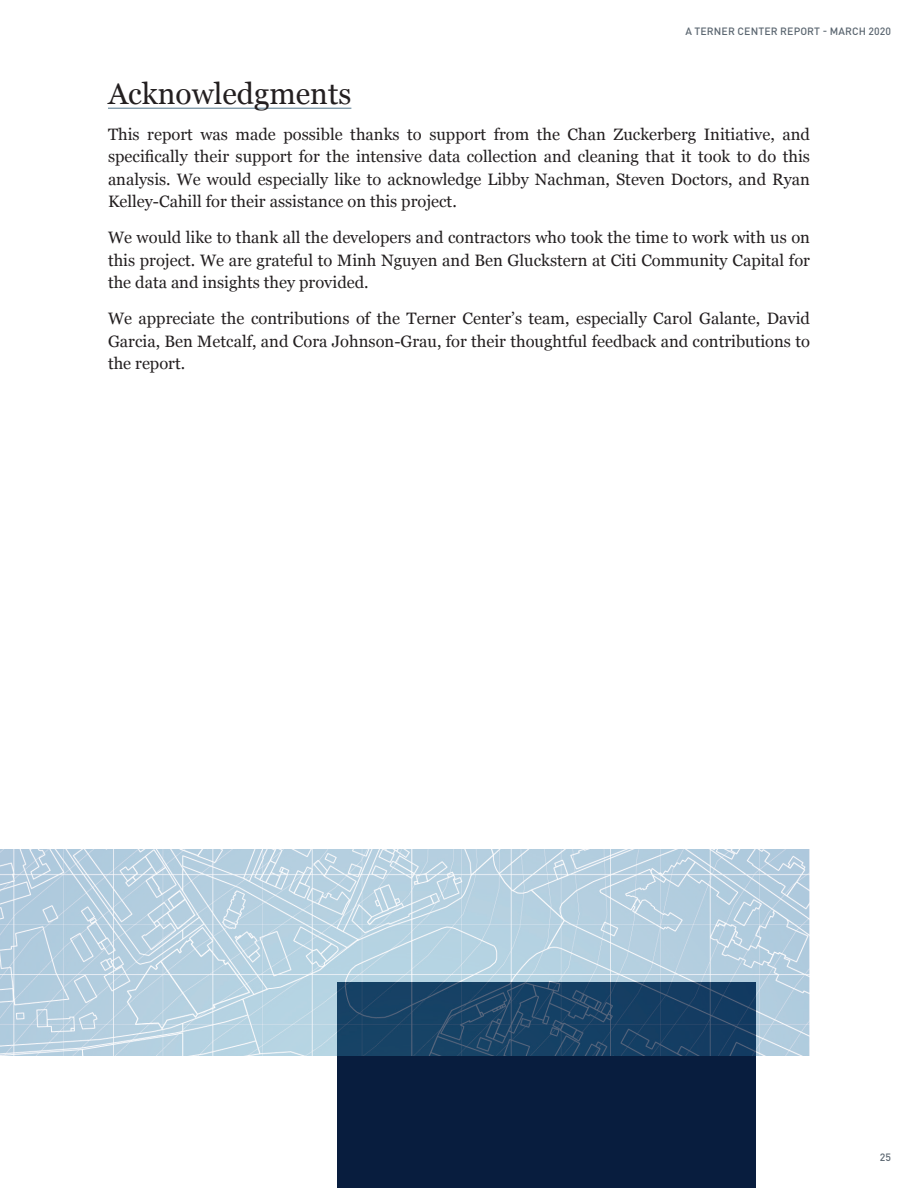
<style>
.page{position:relative;width:918px;height:1188px;background:#fff}
.page>*{position:absolute;margin:0;border:0;box-sizing:border-box;transform-origin:0 0}
.Body{font:30px "Georgia";color:#231f20}
.Body-2{font:16.5px/22.5px "Georgia";color:#231f20;text-align:justify}
.t1{font:500 10.5px "DIN Pro";letter-spacing:.01em;color:#5c6771}
</style>
<div class="page">
<hr style="left:108px;top:108px;width:243px;height:1px;background:#51748b">
<div style="left:338px;top:982px;width:418px;height:206px;background:#081d3e"></div>
<img style="left:0;top:849px;width:810px;height:207px">
<p class="t1" style="left:685px;top:24px;width:207px">A TERNER CENTER REPORT - MARCH 2020</p>
<p class="Body" style="left:108px;top:71px;width:245px">Acknowledgments</p>
<p class="Body-2" style="left:108px;top:122px;width:704px">This report was made possible thanks to support from the Chan Zuckerberg Initiative, and specifically their support for the intensive data collection and cleaning that it took to do this analysis. We would especially like to acknowledge Libby Nachman, Steven Doctors, and Ryan Kelley-Cahill for their assistance on this project.</p>
<p class="Body-2" style="left:108px;top:226px;width:704px">We would like to thank all the developers and contractors who took the time to work with us on this project. We are grateful to Minh Nguyen and Ben Gluckstern at Citi Community Capital for the data and insights they provided.</p>
<p class="Body-2" style="left:108px;top:307px;width:703px">We appreciate the contributions of the Terner Center’s team, especially Carol Galante, David Garcia, Ben Metcalf, and Cora Johnson-Grau, for their thoughtful feedback and contributions to the report.</p>
<p class="t1" style="left:880px;top:1150px;width:13px">25</p>
</div>
